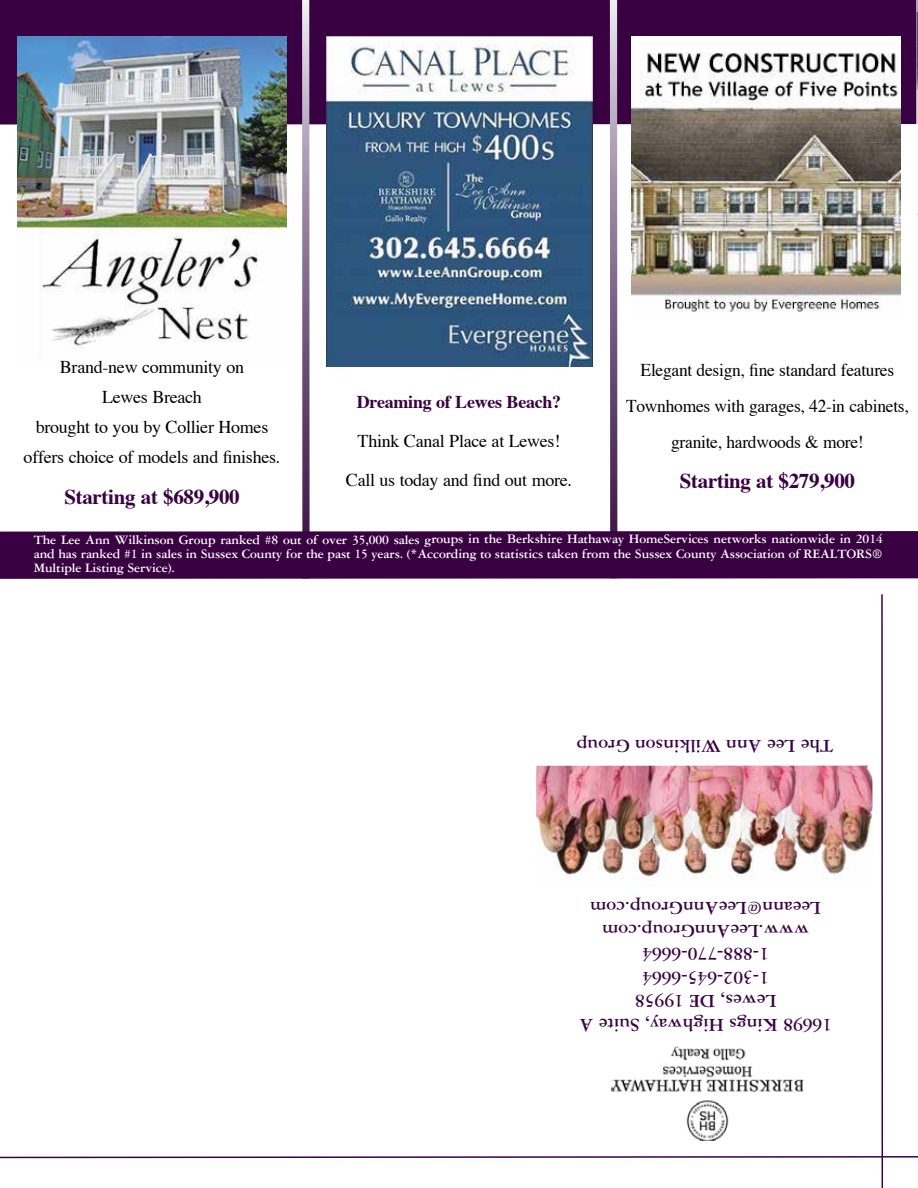
<style>
.page{position:relative;width:918px;height:1188px;background:#fff}
.page>*{position:absolute;margin:0;border:0;box-sizing:border-box;transform-origin:0 0}
.t1{font:700 21px "Times";letter-spacing:-.015em;color:#390042}
.t2{font:700 19.5px/23.4px "Garamond Three";color:#390042;text-align:center}
.t3{font:18px/30px "Times";letter-spacing:-.015em;color:#000;text-align:center}
.t4{font:700 18px "Times";letter-spacing:-.015em;color:#390042}
.t5{font:700 13.8px/14.4px "Garamond Three";letter-spacing:-.01em;color:#fff;text-align:justify}
</style>
<div class="page">
<div style="left:0;top:0;width:917px;height:125px;background:#390042"></div>
<svg style="left:302px;top:0;width:8px;height:530px"></svg>
<svg style="left:610px;top:0;width:7px;height:530px"></svg>
<svg style="left:0;top:1156px;width:918px;height:3px"></svg>
<hr style="left:881px;top:594px;width:2px;height:594px;background:#390042">
<img style="left:538px;top:767px;width:333px;height:113px">
<div style="left:535px;top:764px;width:339px;height:124px;border:2px solid #fff"></div>
<div style="left:0;top:530px;width:918px;height:49px;background:#390042"></div>
<img style="left:917px;top:0;width:1px;height:124px">
<img style="left:611px;top:1047px;width:192px;height:94px">
<img style="left:18px;top:36px;width:268px;height:312px">
<img style="left:326px;top:36px;width:267px;height:331px">
<img style="left:632px;top:36px;width:269px;height:276px">
<h3 class="t3" style="left:24px;top:352px;width:258px">Brand-new community on<br>Lewes Breach<br>brought to you by Collier Homes offers choice of models and finishes.</h3>
<h1 class="t1" style="left:64px;top:476px;width:177px">Starting at $689,900</h1>
<h3 class="t4" style="left:357px;top:385px;width:206px">Dreaming of Lewes Beach?</h3>
<h3 class="t3" style="left:346px;top:421px;width:228px;line-height:39px">Think Canal Place at Lewes!<br>Call us today and find out more.</h3>
<h3 class="t3" style="left:626px;top:352px;width:284px;line-height:36px">Elegant design, fine standard features<br>Townhomes with garages, 42-in cabinets, granite, hardwoods &amp; more!</h3>
<h1 class="t1" style="left:680px;top:461px;width:177px">Starting at $279,900</h1>
<p class="t5" style="left:34px;top:532px;width:851px">The Lee Ann Wilkinson Group ranked #8 out of over 35,000 sales groups in the Berkshire Hathaway HomeServices networks nationwide in 2014 and has ranked #1 in sales in Sussex County for the past 15 years. (*According to statistics taken from the Sussex County Association of REALTORS® Multiple Listing Service).</p>
<h2 class="t2" style="left:833px;top:758px;width:258px;rotate:180deg">The Lee Ann Wilkinson Group</h2>
<h2 class="t2" style="left:832px;top:1036px;width:254px;rotate:180deg">16698 Kings Highway, Suite A<br>Lewes, DE 19958<br>1-302-645-6664<br>1-888-770-6664 www.LeeAnnGroup.com<br>Leeann@LeeAnnGroup.com</h2>
</div>
